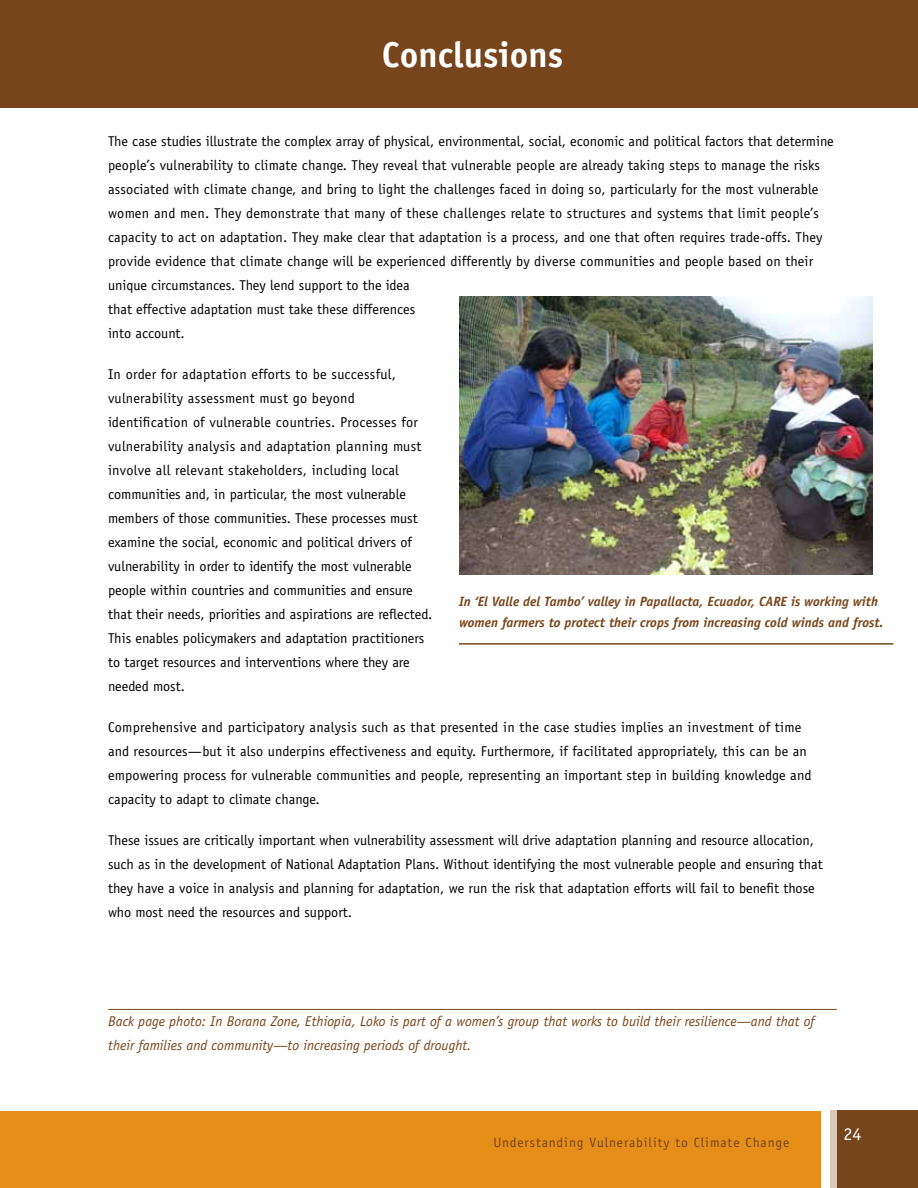
<style>
.page{position:relative;width:918px;height:1188px;background:#fff}
.page>*{position:absolute;margin:0;border:0;box-sizing:border-box;transform-origin:0 0}
.t1{font:700 36px "Officina Sans";color:#fff}
.t2{font:18px "Officina Sans";color:#fff}
.t3{font:14.25px/24px "Officina Sans";color:#000}
.t4{font:italic 14.25px/24px "Officina Sans";color:#77451b}
.t5{font:italic 700 13.5px/21px "Officina Sans";color:#77451b}
.t6{font:13.5px "Officina Sans";letter-spacing:.07em;color:#77451b}
</style>
<div class="page">
<div style="left:0;top:1111px;width:820px;height:77px;background:#e58e1a"></div>
<div style="left:831px;top:1110px;width:6px;height:78px;background:#dac8b9"></div>
<div style="left:837px;top:1110px;width:81px;height:78px;background:#77451b"></div>
<div style="left:0;top:0;width:918px;height:108px;background:#77451b"></div>
<hr style="left:108px;top:1009px;width:729px;height:1px;background:#77451b">
<img style="left:459px;top:297px;width:414px;height:277px">
<hr style="left:459px;top:643px;width:434px;height:2px;background:#77451b">
<h1 class="t1" style="left:382px;top:32px;width:183px">Conclusions</h1>
<p class="t3" style="left:108px;top:129px;width:727px">The case studies illustrate the complex array of physical, environmental, social, economic and political factors that determine people’s vulnerability to climate change. They reveal that vulnerable people are already taking steps to manage the risks associated with climate change, and bring to light the challenges faced in doing so, particularly for the most vulnerable women and men. They demonstrate that many of these challenges relate to structures and systems that limit people’s capacity to act on adaptation. They make clear that adaptation is a process, and one that often requires trade-offs. They provide evidence that climate change will be experienced differently by diverse communities and people based on their unique circumstances. They lend support to the idea<br>that effective adaptation must take these differences<br>into account.</p>
<p class="t3" style="left:108px;top:362px;width:326px">In order for adaptation efforts to be successful, vulnerability assessment must go beyond identification of vulnerable countries. Processes for vulnerability analysis and adaptation planning must involve all relevant stakeholders, including local communities and, in particular, the most vulnerable members of those communities. These processes must examine the social, economic and political drivers of vulnerability in order to identify the most vulnerable people within countries and communities and ensure that their needs, priorities and aspirations are reflected.<br>This enables policymakers and adaptation practitioners to target resources and interventions where they are needed most.</p>
<p class="t3" style="left:108px;top:715px;width:705px">Comprehensive and participatory analysis such as that presented in the case studies implies an investment of time and resources—but it also underpins effectiveness and equity. Furthermore, if facilitated appropriately, this can be an empowering process for vulnerable communities and people, representing an important step in building knowledge and capacity to adapt to climate change.</p>
<p class="t3" style="left:108px;top:828px;width:716px">These issues are critically important when vulnerability assessment will drive adaptation planning and resource allocation, such as in the development of National Adaptation Plans. Without identifying the most vulnerable people and ensuring that they have a voice in analysis and planning for adaptation, we run the risk that adaptation efforts will fail to benefit those who most need the resources and support.</p>
<p class="t5" style="left:459px;top:591px;width:426px">In ‘El Valle del Tambo’ valley in Papallacta, Ecuador, CARE is working with women farmers to protect their crops from increasing cold winds and frost.</p>
<p class="t4" style="left:108px;top:1009px;width:708px">Back page photo: In Borana Zone, Ethiopia, Loko is part of a women’s group that works to build their resilience—and that of their families and community—to increasing periods of drought.</p>
<p class="t6" style="left:494px;top:1134px;width:297px">Understanding Vulnerability to Climate Change</p>
<p class="t2" style="left:843px;top:1124px;width:19px">24</p>
</div>
